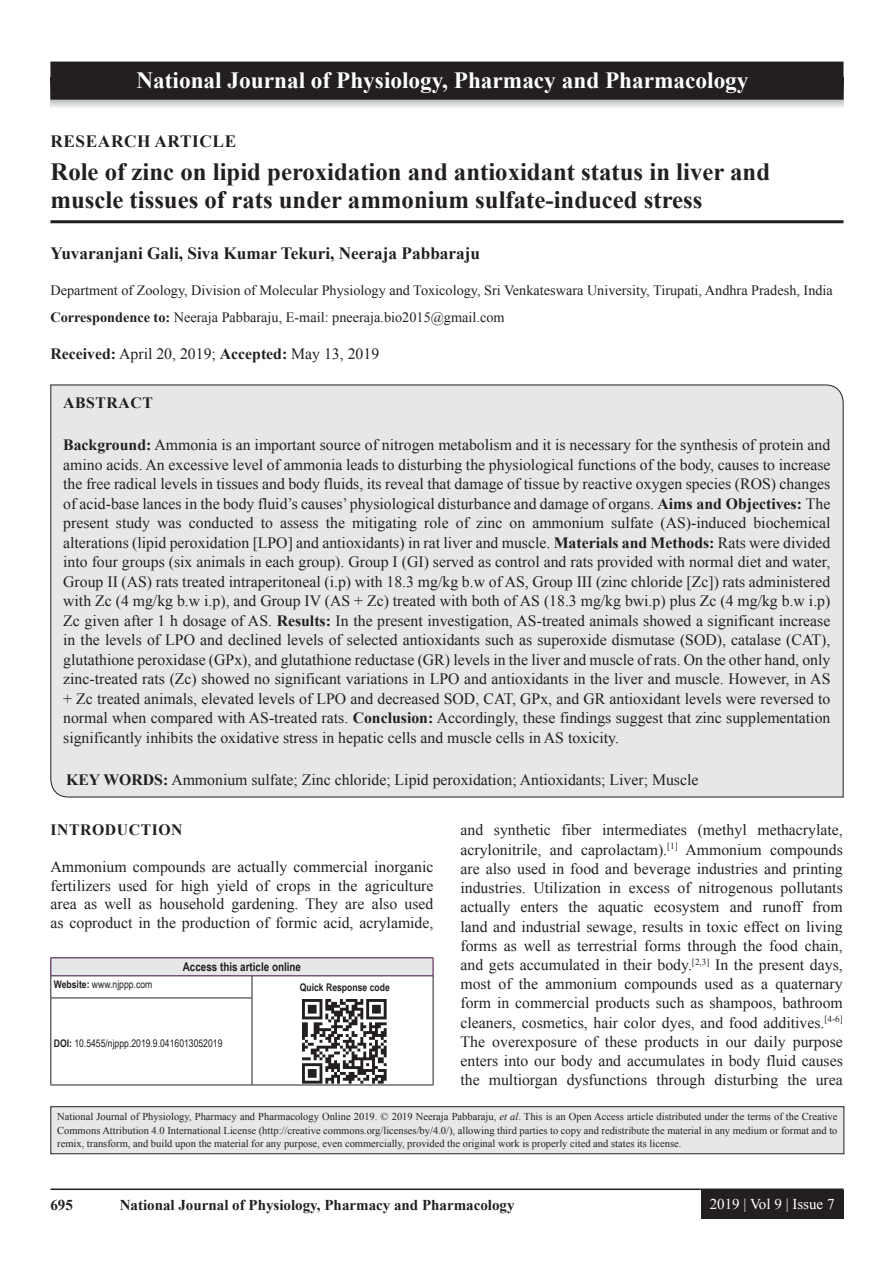
<style>
.page{position:relative;width:894px;height:1263px;background:#fff}
.page>*{position:absolute;margin:0;border:0;box-sizing:border-box;transform-origin:0 0}
.AT{font:700 24.75px/28.5px "Times New Roman";color:#231f20}
.JN_1{font:700 23.25px "Times New Roman";color:#fff}
.AU{font:700 17.25px "Times New Roman";color:#231f20}
.AH{font:700 17.25px "Times New Roman";letter-spacing:.035em;color:#231f20}
.ABS{font:15.75px/19.5px "Times New Roman";color:#231f20;text-align:justify}
.TX{font:15.75px/19.2px "Times New Roman";color:#231f20;text-align:justify}
.KWD{font:15.75px "Times New Roman";color:#231f20}
.ABSH{font:700 15.75px "Times New Roman";letter-spacing:.035em;color:#231f20}
.RF{font:700 15px "Times New Roman";color:#231f20}
.RF_VOL{font:15px "Times New Roman";color:#fff}
.AFF{font:14.25px "Times New Roman";color:#231f20}
.ADD{font:14.25px "Times New Roman";color:#231f20}
.AAO{font:700 12px "Arial Narrow";color:#231f20}
.JN_TX{font:10.5px/13.5px "Times New Roman";color:#231f20;text-align:justify}
.Web{font:10.5px "Arial Narrow";color:#231f20}
.QR{font:700 10.5px "Arial Narrow";color:#231f20}
.s1{font-weight:700}
.s2{font-style:italic}
</style>
<div class="page">
<hr style="left:50px;top:1188px;width:793px;height:2px;background:#231f20">
<div style="left:700px;top:1190px;width:143px;height:28px;background:#231f20"></div>
<hr style="left:50px;top:220px;width:793px;height:3px;background:#231f20">
<div style="left:50px;top:384px;width:793px;height:413px;background:#e6e7e9"></div>
<div style="left:51px;top:957px;width:382px;height:18px;background:#e6e7e9"></div>
<hr style="left:51px;top:975px;width:201px;height:1px;background:#3e083e">
<hr style="left:252px;top:975px;width:181px;height:1px;background:#3e083e">
<svg style="left:50px;top:958px;width:2px;height:39px"></svg>
<svg style="left:251px;top:976px;width:1px;height:21px"></svg>
<hr style="left:50px;top:997px;width:202px;height:1px;background:#231f20">
<hr style="left:50px;top:998px;width:1px;height:86px;background:#231f20">
<hr style="left:251px;top:998px;width:1px;height:86px;background:#231f20">
<hr style="left:50px;top:1084px;width:202px;height:1px;background:#231f20">
<svg style="left:432px;top:958px;width:1px;height:40px"></svg>
<hr style="left:432px;top:998px;width:1px;height:86px;background:#231f20">
<hr style="left:252px;top:1084px;width:181px;height:1px;background:#231f20">
<hr style="left:51px;top:957px;width:201px;height:1px;background:#3e083e">
<hr style="left:252px;top:957px;width:181px;height:1px;background:#3e083e">
<img style="left:303px;top:999px;width:83px;height:84px">
<div style="left:51px;top:1106px;width:792px;height:47px;background:#e6e7e9"></div>
<div style="left:50px;top:1106px;width:794px;height:48px;border:1px solid #231f20"></div>
<svg style="left:51px;top:100px;width:792px;height:8px;background:#d9dadc"></svg>
<div style="left:51px;top:62px;width:791px;height:37px;background:#231f20"></div>
<div style="left:50px;top:62px;width:793px;height:38px;border:2px solid #231f20"></div>
<p class="JN_1" style="left:136px;top:64px;width:613px">National Journal of Physiology, Pharmacy and Pharmacology</p>
<p class="AH" style="left:50px;top:128px;width:187px">RESEARCH ARTICLE</p>
<p class="AT" style="left:50px;top:156px;width:721px">Role of zinc on lipid peroxidation and antioxidant status in liver and muscle tissues of rats under ammonium sulfate-induced stress</p>
<p class="AU" style="left:50px;top:241px;width:431px">Yuvaranjani Gali, Siva Kumar Tekuri, Neeraja Pabbaraju</p>
<p class="AFF" style="left:50px;top:280px;width:783px">Department of Zoology, Division of Molecular Physiology and Toxicology, Sri Venkateswara University, Tirupati, Andhra Pradesh, India</p>
<p class="ADD" style="left:50px;top:307px;width:455px"><span class="s1">Correspondence to:</span> Neeraja Pabbaraju, E-mail: pneeraja.bio2015@gmail.com</p>
<p class="TX" style="left:50px;top:344px;width:330px"><span class="s1">Received:</span> April 20, 2019; <span class="s1">Accepted:</span> May 13, 2019</p>
<p class="ABSH" style="left:63px;top:391px;width:91px">ABSTRACT</p>
<p class="ABS" style="left:63px;top:434px;width:768px"><span class="s1">Background:</span> Ammonia is an important source of nitrogen metabolism and it is necessary for the synthesis of protein and amino acids. An excessive level of ammonia leads to disturbing the physiological functions of the body, causes to increase the free radical levels in tissues and body fluids, its reveal that damage of tissue by reactive oxygen species (ROS) changes of acid-base lances in the body fluid’s causes’ physiological disturbance and damage of organs. <span class="s1">Aims and Objectives:</span> The present study was conducted to assess the mitigating role of zinc on ammonium sulfate (AS)-induced biochemical alterations (lipid peroxidation [LPO] and antioxidants) in rat liver and muscle. <span class="s1">Materials and Methods:</span> Rats were divided into four groups (six animals in each group). Group I (GI) served as control and rats provided with normal diet and water, Group II (AS) rats treated intraperitoneal (i.p) with 18.3 mg/kg b.w of AS, Group III (zinc chloride [Zc]) rats administered with Zc (4 mg/kg b.w i.p), and Group IV (AS + Zc) treated with both of AS (18.3 mg/kg bwi.p) plus Zc (4 mg/kg b.w i.p)<br>Zc given after 1 h dosage of AS. <span class="s1">Results:</span> In the present investigation, AS-treated animals showed a significant increase in the levels of LPO and declined levels of selected antioxidants such as superoxide dismutase (SOD), catalase (CAT), glutathione peroxidase (GPx), and glutathione reductase (GR) levels in the liver and muscle of rats. On the other hand, only zinc-treated rats (Zc) showed no significant variations in LPO and antioxidants in the liver and muscle. However, in AS + Zc treated animals, elevated levels of LPO and decreased SOD, CAT, GPx, and GR antioxidant levels were reversed to normal when compared with AS-treated rats. <span class="s1">Conclusion:</span> Accordingly, these findings suggest that zinc supplementation significantly inhibits the oxidative stress in hepatic cells and muscle cells in AS toxicity.</p>
<p class="KWD" style="left:66px;top:768px;width:633px"><span class="s1">KEY WORDS:</span> Ammonium sulfate; Zinc chloride; Lipid peroxidation; Antioxidants; Liver; Muscle</p>
<h1 class="ABSH" style="left:50px;top:818px;width:134px">INTRODUCTION</h1>
<p class="TX" style="left:50px;top:856px;width:384px;line-height:18.8px">Ammonium compounds are actually commercial inorganic fertilizers used for high yield of crops in the agriculture area as well as household gardening. They are also used as coproduct in the production of formic acid, acrylamide,</p>
<p class="AAO" style="left:183px;top:958px;width:120px">Access this article online</p>
<p class="Web" style="left:54px;top:976px;width:100px"><span class="s1">Website:</span> www.njppp.com</p>
<p class="QR" style="left:300px;top:979px;width:91px">Quick Response code</p>
<p class="TX" style="left:460px;top:820px;width:383px">and synthetic fiber intermediates (methyl methacrylate, acrylonitrile, and caprolactam).<sup>[1]</sup> Ammonium compounds are also used in food and beverage industries and printing industries. Utilization in excess of nitrogenous pollutants actually enters the aquatic ecosystem and runoff from land and industrial sewage, results in toxic effect on living forms as well as terrestrial forms through the food chain, and gets accumulated in their body.<sup>[2,3]</sup> In the present days, most of the ammonium compounds used as a quaternary form in commercial products such as shampoos, bathroom cleaners, cosmetics, hair color dyes, and food additives.<sup>[4-6] </sup>The overexposure of these products in our daily purpose enters into our body and accumulates in body fluid causes the multiorgan dysfunctions through disturbing the urea</p>
<p class="Web" style="left:54px;top:1035px;width:170px"><span class="s1">DOI:</span> 10.5455/njppp.2019.9.0416013052019</p>
<p class="JN_TX" style="left:57px;top:1109px;width:781px">National Journal of Physiology, Pharmacy and Pharmacology Online 2019. © 2019 Neeraja Pabbaraju, <span class="s2">et al</span>. This is an Open Access article distributed under the terms of the Creative Commons Attribution 4.0 International License (http://creative commons.org/licenses/by/4.0/), allowing third parties to copy and redistribute the material in any medium or format and to remix, transform, and build upon the material for any purpose, even commercially, provided the original work is properly cited and states its license.</p>
<p class="RF" style="left:50px;top:1194px;width:24px">695</p>
<p class="RF" style="left:120px;top:1194px;width:396px">National Journal of Physiology, Pharmacy and Pharmacology</p>
<p class="RF_VOL" style="left:709px;top:1193px;width:126px">2019 | Vol 9 | Issue 7</p>
</div>
